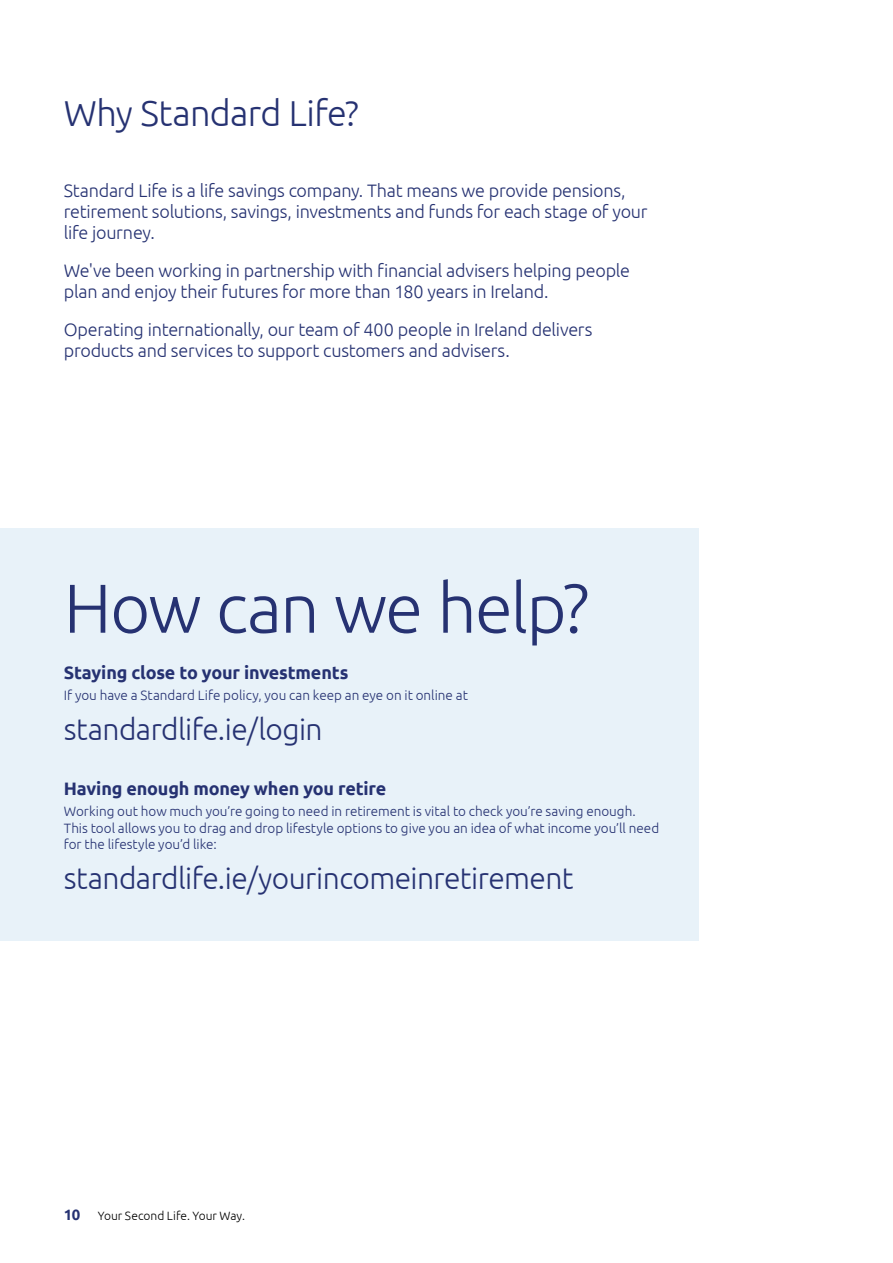
<style>
.page{position:relative;width:893px;height:1263px;background:#fff}
.page>*{position:absolute;margin:0;border:0;box-sizing:border-box;transform-origin:0 0}
.t1{font:300 69px "Ubuntu";letter-spacing:-.025em;color:#263272}
.t2{font:300 36px "Ubuntu";letter-spacing:-.02em;color:#263272}
.t3{font:300 30px "Ubuntu";letter-spacing:-.02em;color:#263272}
.t4{font:300 18px/21px "Ubuntu";letter-spacing:-.015em;color:#263272}
.t5{font:700 18px "Ubuntu";letter-spacing:-.01em;color:#263272}
.t6{font:300 13.5px/16.5px "Ubuntu";color:#263272}
.t7{font:300 12px "Ubuntu";letter-spacing:.005em;color:#000}
.s1{font-weight:700;font-size:15px;color:#263272}
</style>
<div class="page">
<div style="left:0;top:528px;width:699px;height:412px;background:#e8f2f9"></div>
<h2 class="t2" style="left:64px;top:91px;width:297px">Why Standard Life?</h2>
<p class="t4" style="left:64px;top:179px;width:585px">Standard Life is a life savings company. That means we provide pensions, retirement solutions, savings, investments and funds for each stage of your life journey.</p>
<p class="t4" style="left:64px;top:259px;width:568px">We've been working in partnership with financial advisers helping people plan and enjoy their futures for more than 180 years in Ireland.</p>
<p class="t4" style="left:64px;top:318px;width:530px">Operating internationally, our team of 400 people in Ireland delivers products and services to support customers and advisers.</p>
<h1 class="t1" style="left:64px;top:567px;width:527px">How can we help?</h1>
<p class="t5" style="left:64px;top:662px;width:286px">Staying close to your investments</p>
<p class="t6" style="left:64px;top:687px;width:406px">If you have a Standard Life policy, you can keep an eye on it online at</p>
<h3 class="t3" style="left:64px;top:711px;width:260px">standardlife.ie/login</h3>
<p class="t5" style="left:64px;top:778px;width:324px">Having enough money when you retire</p>
<p class="t6" style="left:64px;top:803px;width:597px">Working out how much you’re going to need in retirement is vital to check you’re saving enough.<br>This tool allows you to drag and drop lifestyle options to give you an idea of what income you’ll need for the lifestyle you’d like:</p>
<h3 class="t3" style="left:64px;top:860px;width:511px">standardlife.ie/yourincomeinretirement</h3>
<p class="t7" style="left:64px;top:1209px;width:183px"><span class="s1">10</span> Your Second Life. Your Way.</p>
</div>
